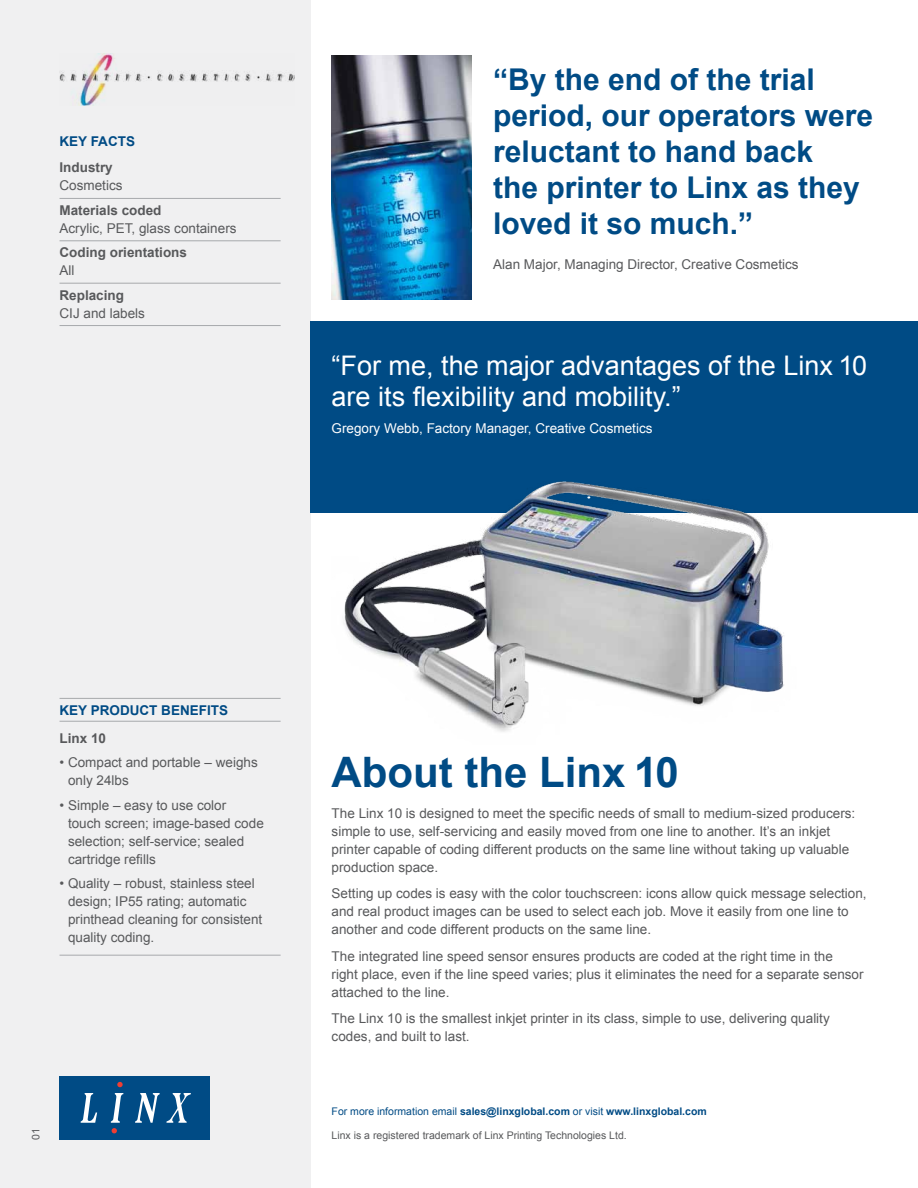
<style>
.page{position:relative;width:918px;height:1188px;background:#fff}
.page>*{position:absolute;margin:0;border:0;box-sizing:border-box;transform-origin:0 0}
.t1{font:700 42px "Arial";color:#004b85}
.t2{font:700 30px/36px "Arial";color:#004b85}
.t3{font:27px/31.5px "Arial";color:#fff}
.t4{font:13.5px/18px "Arial";color:#58595b}
.t5{font:700 13.5px "Arial";color:#58595b}
.t6{font:13.5px "Arial";color:#fff}
.t7{font:700 13.5px "Arial";color:#004b85}
.t8{font:700 10.5px "Arial";color:#004b85}
.t9{font:10.5px "Arial";color:#58595b}
.s1{font-weight:400}
</style>
<div class="page">
<div style="left:0;top:0;width:310px;height:1188px;background:#f0f0f1"></div>
<div style="left:310px;top:321px;width:608px;height:191px;background:#004b85"></div>
<hr style="left:60px;top:198px;width:221px;height:1px;background:#a7a9ac">
<hr style="left:60px;top:240px;width:221px;height:1px;background:#a7a9ac">
<hr style="left:60px;top:283px;width:221px;height:1px;background:#a7a9ac">
<hr style="left:60px;top:325px;width:221px;height:1px;background:#a7a9ac">
<div style="left:60px;top:1076px;width:150px;height:64px;background:#004b85"></div>
<svg style="left:81px;top:1093px;width:16px;height:30px"></svg>
<svg style="left:135px;top:1093px;width:25px;height:30px"></svg>
<svg style="left:167px;top:1093px;width:24px;height:30px"></svg>
<svg style="left:117px;top:1082px;width:6px;height:5px"></svg>
<svg style="left:111px;top:1093px;width:12px;height:40px"></svg>
<img style="left:332px;top:55px;width:140px;height:245px">
<img style="left:332px;top:481px;width:467px;height:251px">
<img style="left:60px;top:53px;width:234px;height:53px">
<hr style="left:60px;top:698px;width:221px;height:1px;background:#a7a9ac">
<hr style="left:60px;top:721px;width:221px;height:1px;background:#a7a9ac">
<hr style="left:60px;top:955px;width:221px;height:1px;background:#a7a9ac">
<p class="t7" style="left:60px;top:132px;width:77px">KEY FACTS</p>
<p class="t5" style="left:60px;top:159px;width:55px">Industry</p>
<p class="t4" style="left:60px;top:177px;width:65px">Cosmetics</p>
<p class="t5" style="left:60px;top:201px;width:104px">Materials coded</p>
<p class="t4" style="left:60px;top:219px;width:179px">Acrylic, PET, glass containers</p>
<p class="t5" style="left:60px;top:243px;width:129px">Coding orientations</p>
<p class="t4" style="left:60px;top:262px;width:16px">All</p>
<p class="t5" style="left:60px;top:286px;width:66px">Replacing</p>
<p class="t4" style="left:60px;top:304px;width:87px">CIJ and labels</p>
<h2 class="t2" style="left:493px;top:62px;width:382px">“By the end of the trial period, our operators were reluctant to hand back<br>the printer to Linx as they loved it so much.”</h2>
<p class="t4" style="left:493px;top:255px;width:307px">Alan Major, Managing Director, Creative Cosmetics</p>
<h3 class="t3" style="left:332px;top:350px;width:537px">“For me, the major advantages of the Linx 10 are its flexibility and mobility.”</h3>
<p class="t6" style="left:332px;top:419px;width:322px">Gregory Webb, Factory Manager, Creative Cosmetics</p>
<p class="t7" style="left:60px;top:701px;width:139px">Key Product Benefits</p>
<p class="t5" style="left:60px;top:729px;width:48px">Linx 10</p>
<p class="t4" style="left:68px;top:754px;width:191px;text-indent:-8px">• Compact and portable – weighs only 24lbs</p>
<p class="t4" style="left:68px;top:796px;width:197px;text-indent:-8px">• Simple – easy to use color<br>touch screen; image-based code selection; self-service; sealed cartridge refills</p>
<p class="t4" style="left:68px;top:874px;width:196px;text-indent:-8px">• Quality – robust, stainless steel design; IP55 rating; automatic printhead cleaning for consistent quality coding.</p>
<p class="t9" style="left:29px;top:1140px;width:13px;rotate:-90deg">01</p>
<h1 class="t1" style="left:332px;top:745px;width:349px">About the Linx 10</h1>
<p class="t4" style="left:332px;top:804px;width:525px">The Linx 10 is designed to meet the specific needs of small to medium-sized producers: simple to use, self-servicing and easily moved from one line to another. It’s an inkjet printer capable of coding different products on the same line without taking up valuable production space.</p>
<p class="t4" style="left:332px;top:885px;width:536px">Setting up codes is easy with the color touchscreen: icons allow quick message selection, and real product images can be used to select each job. Move it easily from one line to another and code different products on the same line.</p>
<p class="t4" style="left:332px;top:947px;width:534px">The integrated line speed sensor ensures products are coded at the right time in the<br>right place, even if the line speed varies; plus it eliminates the need for a separate sensor attached to the line.</p>
<p class="t4" style="left:332px;top:1010px;width:500px">The Linx 10 is the smallest inkjet printer in its class, simple to use, delivering quality codes, and built to last.</p>
<p class="t8" style="left:332px;top:1105px;width:377px"><span class="s1">For more information email</span> sales@linxglobal.com <span class="s1">or visit</span> www.linxglobal.com</p>
<p class="t9" style="left:332px;top:1128px;width:297px">Linx is a registered trademark of Linx Printing Technologies Ltd.</p>
</div>
